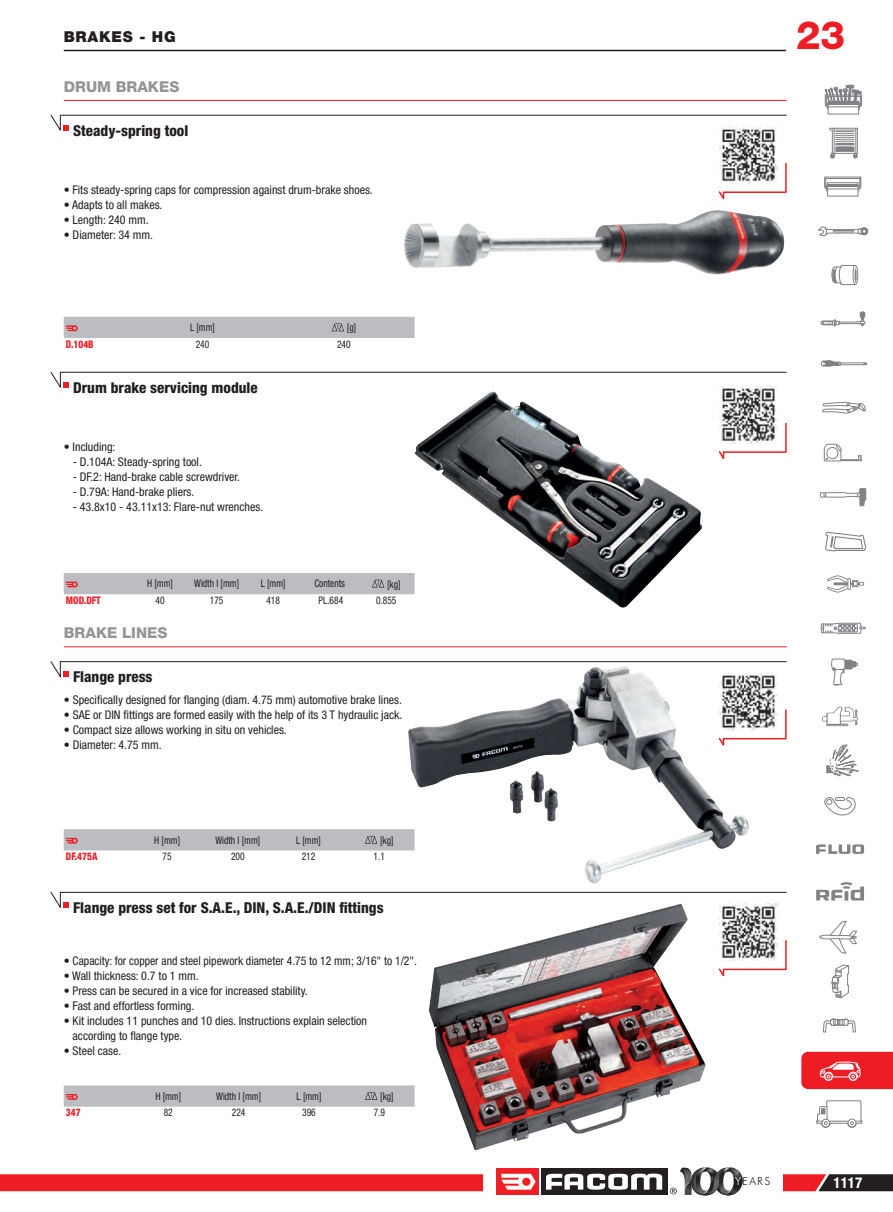
<style>
.page{position:relative;width:893px;height:1212px;background:#fff}
.page>*{position:absolute;margin:0;border:0;box-sizing:border-box;transform-origin:0 0}
.t1{font:800 39px "Helvetica Neue LT Std";color:#ee1d23}
.t2{font:800 condensed 15px "Helvetica Neue LT Std";color:#231f20}
.t3{font:800 15px "Helvetica Neue LT Std";color:#939598}
.t4{font:900 15px "Helvetica Neue LT Std";letter-spacing:.05em;color:#231f20}
.t5{font:700 condensed 15px "Helvetica Neue LT Std";color:#fff}
.t6{font:condensed 12px/15px "Helvetica Neue LT Std";color:#231f20}
.t7{font:300 11.1px "Futura BT";letter-spacing:.11em;color:#231f20}
.t8{font:condensed 10.5px "Helvetica Neue LT Std";color:#231f20;scale:.9 1}
.t9{font:800 condensed 10.5px "Helvetica Neue LT Std";color:#ee1d23;scale:.9 1}
.s1{color:#fff}
</style>
<div class="page">
<svg style="left:831px;top:658px;width:27px;height:28px"></svg>
<svg style="left:825px;top:531px;width:42px;height:62px"></svg>
<svg style="left:822px;top:706px;width:36px;height:21px"></svg>
<svg style="left:819px;top:488px;width:48px;height:19px"></svg>
<svg style="left:823px;top:443px;width:39px;height:19px"></svg>
<svg style="left:822px;top:402px;width:44px;height:12px"></svg>
<svg style="left:821px;top:622px;width:45px;height:12px"></svg>
<svg style="left:824px;top:176px;width:38px;height:16px"></svg>
<svg style="left:824px;top:84px;width:38px;height:26px"></svg>
<svg style="left:829px;top:128px;width:29px;height:30px"></svg>
<div style="left:859px;top:311px;width:6px;height:8px;background:#808285;border-radius:2px"></div>
<svg style="left:820px;top:318px;width:46px;height:8px"></svg>
<svg style="left:820px;top:360px;width:48px;height:7px"></svg>
<svg style="left:818px;top:226px;width:50px;height:10px"></svg>
<div style="left:833px;top:230px;width:20px;height:2px;border:1px solid #808285"></div>
<svg style="left:831px;top:265px;width:27px;height:20px"></svg>
<svg style="left:826px;top:744px;width:33px;height:32px"></svg>
<svg style="left:824px;top:797px;width:32px;height:19px"></svg>
<svg style="left:816px;top:844px;width:48px;height:10px"></svg>
<svg style="left:816px;top:882px;width:48px;height:19px"></svg>
<svg style="left:819px;top:921px;width:38px;height:33px"></svg>
<svg style="left:816px;top:1100px;width:47px;height:28px"></svg>
<svg style="left:801px;top:964px;width:92px;height:125px"></svg>
<hr style="left:64px;top:100px;width:723px;height:1px;background:#ee1d23">
<svg style="left:718px;top:163px;width:69px;height:37px"></svg>
<svg style="left:50px;top:114px;width:737px;height:17px"></svg>
<img style="left:404px;top:210px;width:381px;height:65px">
<svg style="left:718px;top:422px;width:69px;height:37px"></svg>
<svg style="left:50px;top:371px;width:737px;height:17px"></svg>
<img style="left:415px;top:392px;width:288px;height:216px">
<hr style="left:64px;top:646px;width:723px;height:1px;background:#ee1d23">
<svg style="left:749px;top:709px;width:38px;height:31px"></svg>
<svg style="left:50px;top:661px;width:737px;height:18px"></svg>
<img style="left:408px;top:666px;width:341px;height:217px">
<svg style="left:718px;top:940px;width:69px;height:37px"></svg>
<svg style="left:50px;top:891px;width:737px;height:19px"></svg>
<img style="left:429px;top:903px;width:277px;height:247px">
<svg style="left:0;top:1167px;width:893px;height:28px"></svg>
<img style="left:720px;top:126px;width:57px;height:58px">
<img style="left:720px;top:386px;width:57px;height:57px">
<img style="left:720px;top:672px;width:57px;height:58px">
<img style="left:720px;top:903px;width:57px;height:58px">
<div style="left:64px;top:317px;width:351px;height:21px;background:#bcbdc0"></div>
<div style="left:64px;top:573px;width:351px;height:21px;background:#bcbdc0"></div>
<svg style="left:64px;top:829px;width:351px;height:21px;background:#bcbcbf"></svg>
<svg style="left:64px;top:1085px;width:351px;height:22px;background:#bdbdc0"></svg>
<hr style="left:64px;top:50px;width:722px;height:1px;background:#231f20">
<p class="t4" style="left:64px;top:27px;width:113px">BRAKES - HG</p>
<p class="t3" style="left:64px;top:77px;width:117px">DRUM BRAKES</p>
<p class="t2" style="left:73px;top:121px;width:117px">Steady-spring tool</p>
<p class="t6" style="left:64px;top:182px;width:311px">• Fits steady-spring caps for compression against drum-brake shoes.</p>
<p class="t6" style="left:64px;top:197px;width:100px">• Adapts to all makes.</p>
<p class="t6" style="left:64px;top:212px;width:86px">• Length: 240 mm.</p>
<p class="t6" style="left:64px;top:227px;width:91px">• Diameter: 34 mm.</p>
<p class="t9" style="left:66px;top:337px;width:32px">D.104B</p>
<p class="t8" style="left:190px;top:321px;width:29px">L [mm]</p>
<p class="t8" style="left:347px;top:321px;width:12px">[g]</p>
<p class="t8" style="left:196px;top:338px;width:17px">240</p>
<p class="t8" style="left:337px;top:338px;width:17px">240</p>
<p class="t2" style="left:73px;top:378px;width:186px">Drum brake servicing module</p>
<p class="t6" style="left:64px;top:439px;width:53px">• Including:</p>
<p class="t6" style="left:73px;top:454px;width:131px">- D.104A: Steady-spring tool.</p>
<p class="t6" style="left:73px;top:469px;width:169px">- DF.2: Hand-brake cable screwdriver.</p>
<p class="t6" style="left:73px;top:484px;width:123px">- D.79A: Hand-brake pliers.</p>
<p class="t6" style="left:73px;top:499px;width:192px">- 43.8x10 - 43.11x13: Flare-nut wrenches.</p>
<p class="t9" style="left:66px;top:594px;width:40px">MOD.DFT</p>
<p class="t8" style="left:147px;top:577px;width:30px">H [mm]</p>
<p class="t8" style="left:194px;top:577px;width:51px">Width l [mm]</p>
<p class="t8" style="left:261px;top:577px;width:29px">L [mm]</p>
<p class="t8" style="left:314px;top:577px;width:36px">Contents</p>
<p class="t8" style="left:387px;top:578px;width:16px">[kg]</p>
<p class="t8" style="left:156px;top:594px;width:12px">40</p>
<p class="t8" style="left:210px;top:594px;width:17px">175</p>
<p class="t8" style="left:266px;top:594px;width:17px">418</p>
<p class="t8" style="left:319px;top:594px;width:29px">PL.684</p>
<p class="t8" style="left:376px;top:594px;width:24px">0.855</p>
<p class="t3" style="left:64px;top:624px;width:105px">BRAKE LINES</p>
<p class="t2" style="left:73px;top:667px;width:81px">Flange press</p>
<p class="t6" style="left:64px;top:692px;width:340px">• Specifically designed for flanging (diam. 4.75 mm) automotive brake lines.</p>
<p class="t6" style="left:64px;top:707px;width:340px">• SAE or DIN fittings are formed easily with the help of its 3 T hydraulic jack.</p>
<p class="t6" style="left:64px;top:722px;width:225px">• Compact size allows working in situ on vehicles.</p>
<p class="t6" style="left:64px;top:737px;width:99px">• Diameter: 4.75 mm.</p>
<p class="t9" style="left:66px;top:850px;width:37px">DF.475A</p>
<p class="t8" style="left:154px;top:834px;width:30px">H [mm]</p>
<p class="t8" style="left:215px;top:834px;width:51px">Width l [mm]</p>
<p class="t8" style="left:296px;top:834px;width:29px">L [mm]</p>
<p class="t8" style="left:380px;top:834px;width:16px">[kg]</p>
<p class="t8" style="left:163px;top:850px;width:12px">75</p>
<p class="t8" style="left:231px;top:850px;width:17px">200</p>
<p class="t8" style="left:302px;top:850px;width:17px">212</p>
<p class="t8" style="left:374px;top:850px;width:14px">1.1</p>
<p class="t2" style="left:73px;top:898px;width:312px">Flange press set for S.A.E., DIN, S.A.E./DIN fittings</p>
<p class="t6" style="left:64px;top:953px;width:355px">• Capacity: for copper and steel pipework diameter 4.75 to 12 mm; 3/16" to 1/2".</p>
<p class="t6" style="left:64px;top:968px;width:136px">• Wall thickness: 0.7 to 1 mm.</p>
<p class="t6" style="left:64px;top:983px;width:246px">• Press can be secured in a vice for increased stability.</p>
<p class="t6" style="left:64px;top:998px;width:132px">• Fast and effortless forming.</p>
<p class="t6" style="left:73px;top:1013px;width:296px;text-indent:-9px">• Kit includes 11 punches and 10 dies. Instructions explain selection according to flange type.</p>
<p class="t6" style="left:64px;top:1043px;width:59px">• Steel case.</p>
<p class="t9" style="left:66px;top:1106px;width:18px">347</p>
<p class="t8" style="left:155px;top:1090px;width:30px">H [mm]</p>
<p class="t8" style="left:216px;top:1090px;width:51px">Width l [mm]</p>
<p class="t8" style="left:297px;top:1090px;width:29px">L [mm]</p>
<p class="t8" style="left:380px;top:1090px;width:16px">[kg]</p>
<p class="t8" style="left:164px;top:1106px;width:12px">82</p>
<p class="t8" style="left:232px;top:1106px;width:17px">224</p>
<p class="t8" style="left:302px;top:1106px;width:17px">396</p>
<p class="t8" style="left:374px;top:1106px;width:14px">7.9</p>
<h1 class="t1" style="left:796px;top:12px;width:51px">23</h1>
<p class="t7" style="left:735px;top:1175px;width:37px"><span class="s1">Y</span>EARS</p>
<p class="t5" style="left:833px;top:1174px;width:30px">1117</p>
</div>
